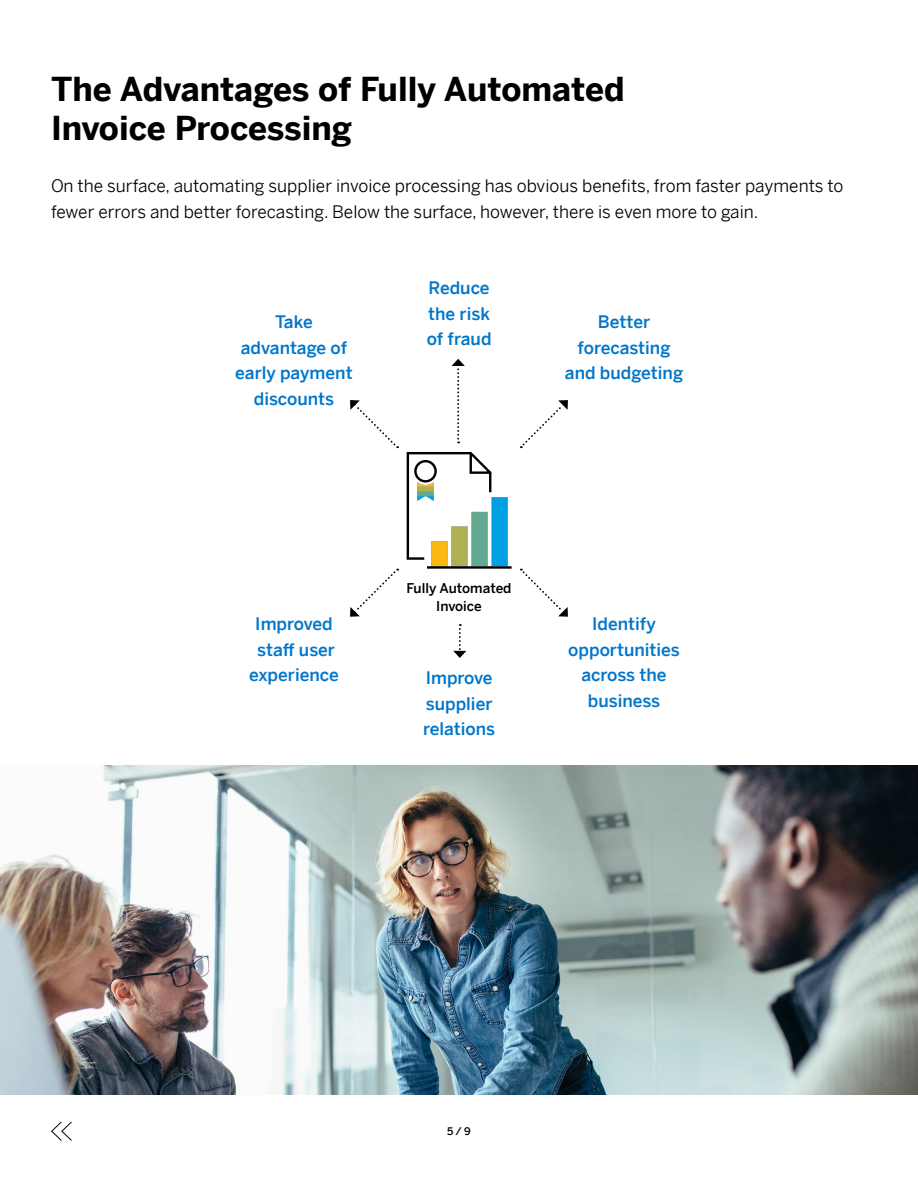
<style>
.page{position:relative;width:918px;height:1188px;background:#fff}
.page>*{position:absolute;margin:0;border:0;box-sizing:border-box;transform-origin:0 0}
.t1{font:700 33px/39px "Benton Sans";color:#000}
.t2{font:500 17.25px/25.5px "Benton Sans";color:#0076cb;text-align:center}
.t3{font:17.25px/25.5px "Benton Sans";color:#000}
.t4{font:500 13.5px/18px "Benton Sans";color:#000;text-align:center}
.t5{font:500 10.5px "Benton Sans";color:#000}
</style>
<div class="page">
<img style="left:0;top:765px;width:918px;height:329px">
<svg style="left:51px;top:1121px;width:21px;height:20px"></svg>
<svg style="left:407px;top:452px;width:105px;height:117px"></svg>
<svg style="left:452px;top:359px;width:13px;height:84px"></svg>
<svg style="left:350px;top:400px;width:48px;height:48px"></svg>
<svg style="left:521px;top:400px;width:47px;height:48px"></svg>
<svg style="left:453px;top:624px;width:13px;height:34px"></svg>
<svg style="left:521px;top:569px;width:47px;height:48px"></svg>
<svg style="left:350px;top:569px;width:48px;height:48px"></svg>
<h1 class="t1" style="left:51px;top:66px;width:575px">The Advantages of Fully Automated<br>Invoice Processing</h1>
<p class="t3" style="left:51px;top:171px;width:794px">On the surface, automating supplier invoice processing has obvious benefits, from faster payments to fewer errors and better forecasting. Below the surface, however, there is even more to gain.</p>
<p class="t2" style="left:235px;top:307px;width:119px">Take advantage of early payment discounts</p>
<p class="t2" style="left:427px;top:273px;width:66px;text-align:justify">Reduce the risk of fraud</p>
<p class="t2" style="left:565px;top:307px;width:120px">Better forecasting and budgeting</p>
<p class="t2" style="left:249px;top:609px;width:91px">Improved staff user experience</p>
<p class="t4" style="left:407px;top:578px;width:107px">Fully Automated<br>Invoice</p>
<p class="t2" style="left:423px;top:663px;width:74px;text-align:left">Improve supplier relations</p>
<p class="t2" style="left:568px;top:609px;width:113px">Identify opportunities across the business</p>
<p class="t5" style="left:447px;top:1122px;width:25px">5 / 9</p>
</div>
